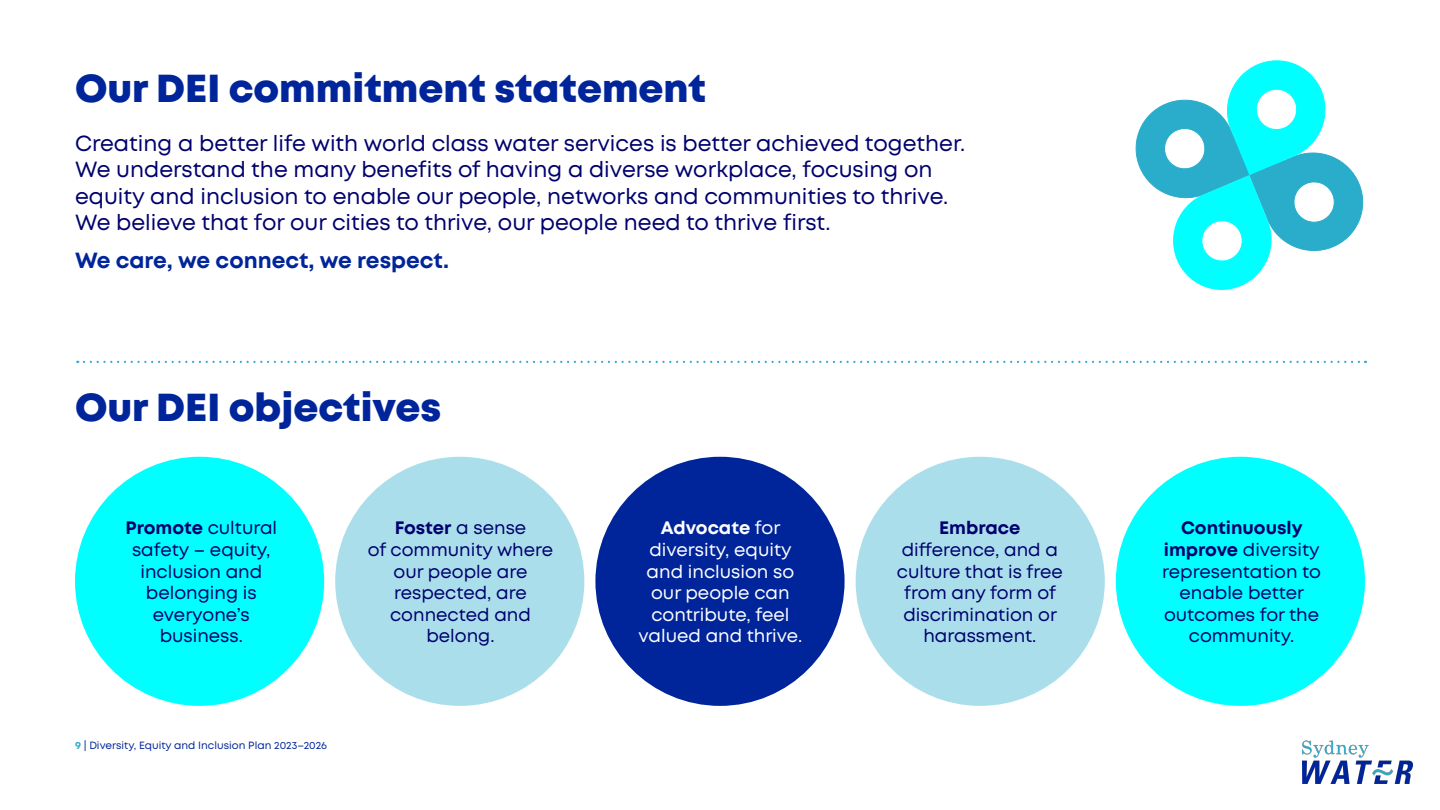
<style>
.page{position:relative;width:1440px;height:810px;background:#fff}
.page>*{position:absolute;margin:0;border:0;box-sizing:border-box;transform-origin:0 0}
.Page_heading{font:800 39px "Mont";color:#00259b}
.Body_copy{font:21.9px/26.3px "Mont";color:#00006e}
.Body_copy-2{font:700 21.9px "Mont";color:#00259b}
.Body_copy-3{font:18px/21.6px "Mont";color:#00006e;text-align:center}
.Body_copy-4{font:18px/21.6px "Mont";color:#fff;text-align:center}
.t1{font:10.5px "Mont";color:#00259b}
.s1{font-weight:700}
.s2{font-weight:700;color:#2baccc}
</style>
<div class="page">
<img style="left:1302px;top:740px;width:111px;height:44px">
<svg style="left:84px;top:361px;width:1282px;height:2px"></svg>
<svg style="left:1135px;top:60px;width:229px;height:230px"></svg>
<div style="left:335px;top:457px;width:249px;height:249px;background:#aadeeb;border-radius:50%"></div>
<div style="left:856px;top:457px;width:249px;height:249px;background:#aadeeb;border-radius:50%"></div>
<div style="left:595px;top:457px;width:250px;height:249px;background:#00259b;border-radius:50%"></div>
<div style="left:75px;top:457px;width:249px;height:249px;background:#0ff;border-radius:50%"></div>
<div style="left:1116px;top:457px;width:249px;height:249px;background:#0ff;border-radius:50%"></div>
<h1 class="Page_heading" style="left:75px;top:63px;width:633px">Our DEI commitment statement</h1>
<p class="Body_copy" style="left:75px;top:130px;width:892px">Creating a better life with world class water services is better achieved together.<br>We understand the many benefits of having a diverse workplace, focusing on equity and inclusion to enable our people, networks and communities to thrive.<br>We believe that for our cities to thrive, our people need to thrive first.</p>
<p class="Body_copy-2" style="left:75px;top:246px;width:376px">We care, we connect, we respect.</p>
<h1 class="Page_heading" style="left:75px;top:382px;width:368px">Our DEI objectives</h1>
<p class="Body_copy-3" style="left:126px;top:517px;width:153px"><span class="s1">Promote</span> cultural safety – equity, inclusion and belonging is everyone’s business.</p>
<p class="t1" style="left:75px;top:738px;width:254px"><span class="s2">9</span> | Diversity, Equity and Inclusion Plan 2023–2026</p>
<p class="Body_copy-3" style="left:368px;top:517px;width:187px"><span class="s1">Foster</span> a sense<br>of community where our people are respected, are connected and belong.</p>
<p class="Body_copy-4" style="left:639px;top:517px;width:165px"><span class="s1">Advocate</span> for diversity, equity and inclusion so our people can contribute, feel valued and thrive.</p>
<p class="Body_copy-3" style="left:897px;top:517px;width:168px"><span class="s1">Embrace </span>difference, and a culture that is free from any form of discrimination or harassment.</p>
<p class="Body_copy-3" style="left:1162px;top:517px;width:160px"><span class="s1">Continuously improve</span> diversity representation to enable better outcomes for the community.</p>
</div>
